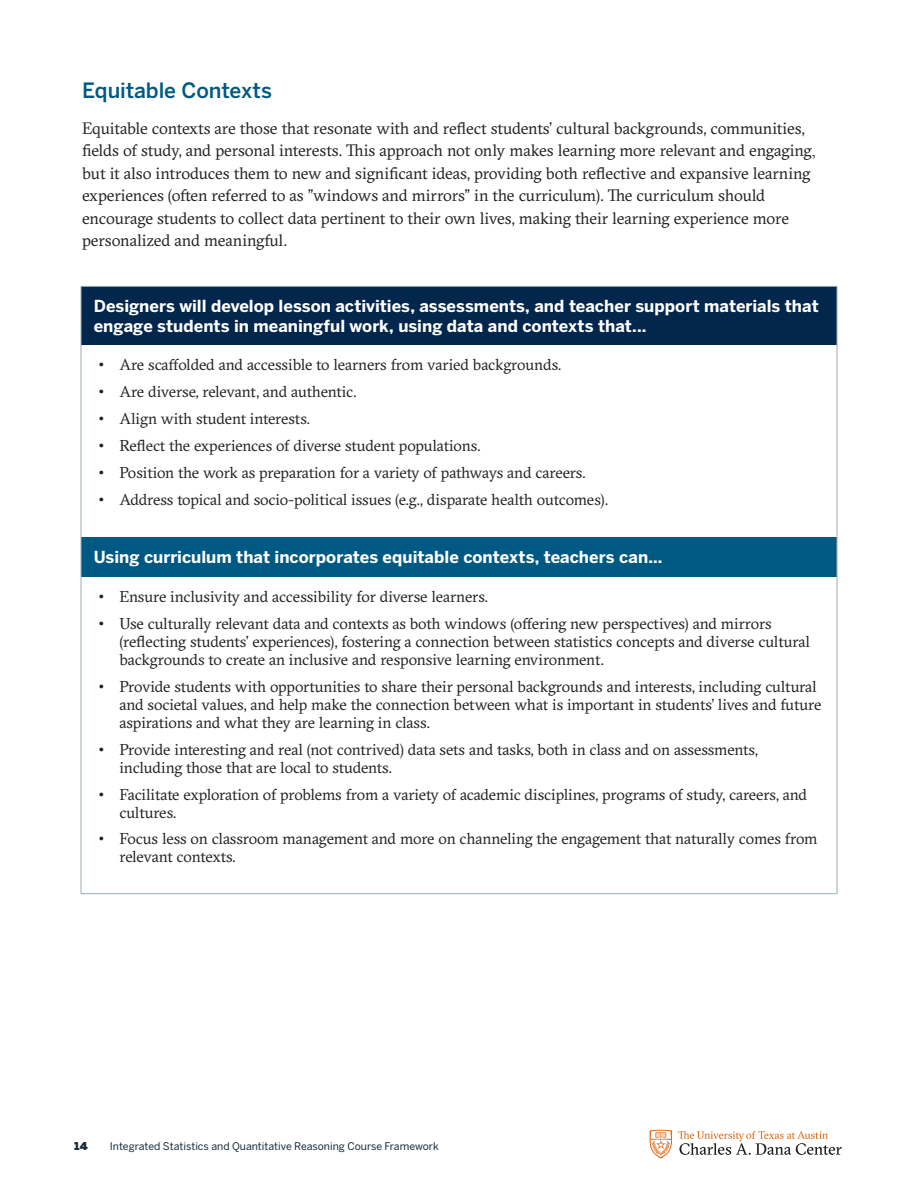
<style>
.page{position:relative;width:918px;height:1188px;background:#fff}
.page>*{position:absolute;margin:0;border:0;box-sizing:border-box;transform-origin:0 0}
.t1{font:500 21px "Benton Sans";letter-spacing:-.005em;color:#005982}
.body_copy{font:16.5px/22.5px "GT Sectra";letter-spacing:-.01em;color:#231f20}
.table_heading{font:700 16.5px/19.8px "Benton Sans";color:#fff}
.t2{font:15.75px/18px "GT Sectra";letter-spacing:-.01em;color:#231f20}
.t3{font:13.5px "Benton Sans Black SC";color:#172938}
.t4{font:10.5px "Benton Sans";color:#172938}
.s1{font-family:"Times New Roman"}
.s2{font-family:"Benton Sans"}
</style>
<div class="page">
<div style="left:81px;top:286px;width:756px;height:59px;background:#03264d"></div>
<div style="left:81px;top:537px;width:756px;height:40px;background:#005982"></div>
<hr style="left:81px;top:286px;width:756px;height:1px;background:#9badb7">
<hr style="left:81px;top:287px;width:1px;height:58px;background:#9badb7">
<hr style="left:837px;top:287px;width:1px;height:58px;background:#9badb7">
<hr style="left:81px;top:345px;width:1px;height:192px;background:#9badb7">
<hr style="left:81px;top:537px;width:1px;height:40px;background:#9badb7">
<hr style="left:81px;top:577px;width:1px;height:316px;background:#9badb7">
<hr style="left:837px;top:345px;width:1px;height:192px;background:#9badb7">
<hr style="left:837px;top:537px;width:1px;height:40px;background:#9badb7">
<hr style="left:837px;top:577px;width:1px;height:316px;background:#9badb7">
<hr style="left:81px;top:893px;width:756px;height:1px;background:#9badb7">
<svg style="left:650px;top:1130px;width:22px;height:29px"></svg>
<svg style="left:678px;top:1131px;width:164px;height:24px"></svg>
<p class="t1" style="left:82px;top:77px;width:192px">Equitable Contexts</p>
<p class="body_copy" style="left:82px;top:117px;width:735px">Equitable contexts are those that resonate with and reflect students’ cultural backgrounds, communities, fields of study, and personal interests. This approach not only makes learning more relevant and engaging<span class="s1">, </span>but it also introduces them to new and significant ideas, providing both reflective and expansive learning experiences (often referred to as "windows and mirrors" in the curriculum). The curriculum should encourage students to collect data pertinent to their own lives, making their learning experience more personalized and meaningful.</p>
<p class="table_heading" style="left:94px;top:296px;width:726px">Designers will develop lesson activities, assessments, and teacher support materials that engage students in meaningful work, using data and contexts that...</p>
<p class="t2" style="left:98px;top:356px;width:465px"><span class="s2">•</span> Are scaffolded and accessible to learners from varied backgrounds.</p>
<p class="t2" style="left:98px;top:383px;width:260px"><span class="s2">•</span> Are diverse, relevant, and authentic.</p>
<p class="t2" style="left:98px;top:410px;width:214px"><span class="s2">•</span> Align with student interests.</p>
<p class="t2" style="left:98px;top:437px;width:384px"><span class="s2">•</span> Reflect the experiences of diverse student populations.</p>
<p class="t2" style="left:98px;top:464px;width:489px"><span class="s2">•</span> Position the work as preparation for a variety of pathways and careers.</p>
<p class="t2" style="left:98px;top:491px;width:512px"><span class="s2">•</span> Address topical and socio-political issues (e.g., disparate health outcomes).</p>
<p class="table_heading" style="left:94px;top:547px;width:570px">Using curriculum that incorporates equitable contexts, teachers can…</p>
<p class="t2" style="left:98px;top:587px;width:392px"><span class="s2">•</span> Ensure inclusivity and accessibility for diverse learners.</p>
<p class="t2" style="left:119px;top:614px;width:692px;text-indent:-22px"><span class="s2">•</span> Use culturally relevant data and contexts as both windows (offering new perspectives) and mirrors (reflecting students’ experiences), fostering a connection between statistics concepts and diverse cultural backgrounds to create an inclusive and responsive learning environment.</p>
<p class="t2" style="left:119px;top:677px;width:704px;text-indent:-22px"><span class="s2">•</span> Provide students with opportunities to share their personal backgrounds and interests, including cultural and societal values, and help make the connection between what is important in students’ lives and future aspirations and what they are learning in class.</p>
<p class="t2" style="left:119px;top:740px;width:640px;text-indent:-22px"><span class="s2">•</span> Provide interesting and real (not contrived) data sets and tasks, both in class and on assessments, including those that are local to students.</p>
<p class="t2" style="left:119px;top:785px;width:689px;text-indent:-22px"><span class="s2">•</span> Facilitate exploration of problems from a variety of academic disciplines, programs of study, careers, and cultures.</p>
<p class="t2" style="left:119px;top:830px;width:700px;text-indent:-22px"><span class="s2">•</span> Focus less on classroom management and more on channeling the engagement that naturally comes from relevant contexts.</p>
<p class="t3" style="left:74px;top:1137px;width:15px">14</p>
<p class="t4" style="left:110px;top:1140px;width:331px">Integrated Statistics and Quantitative Reasoning Course Framework</p>
</div>
